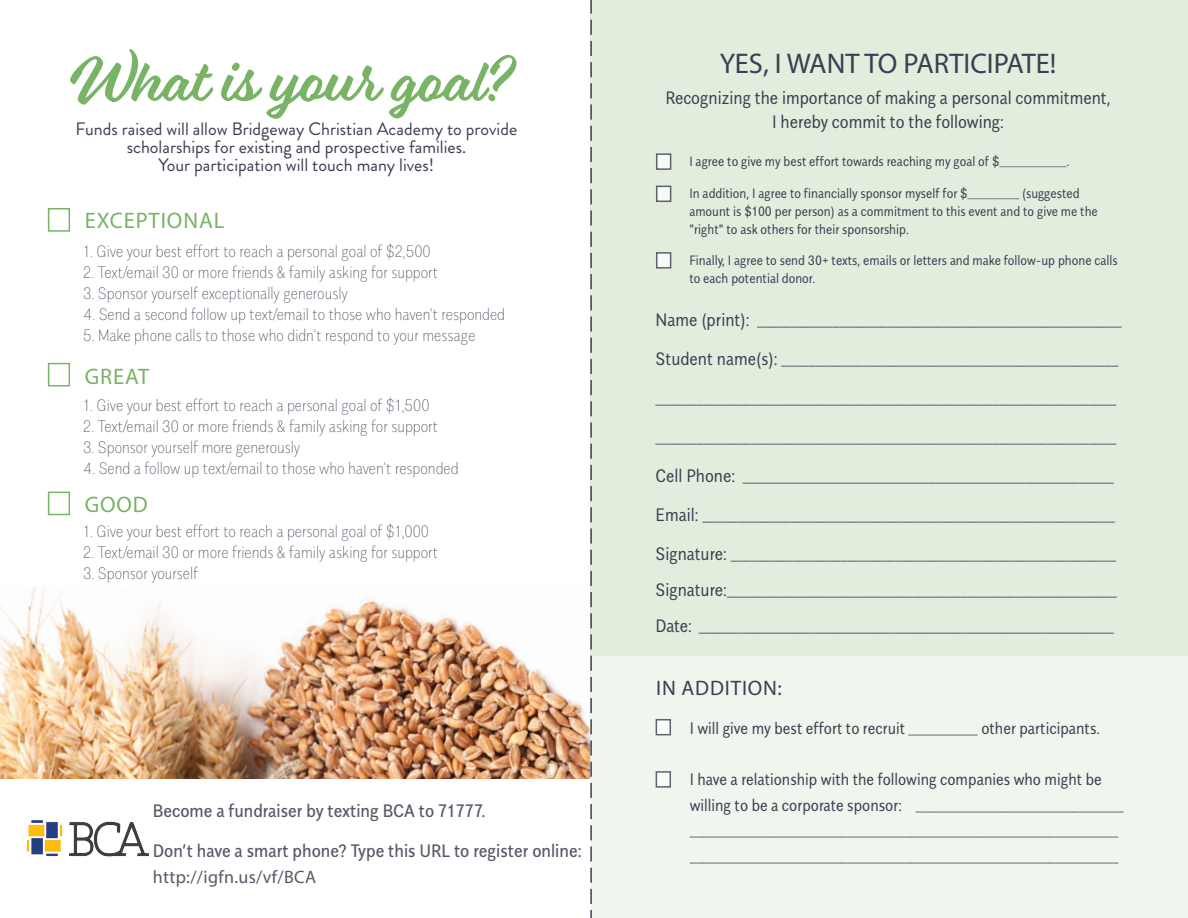
<style>
.page{position:relative;width:1188px;height:918px;background:#fff}
.page>*{position:absolute;margin:0;border:0;box-sizing:border-box;transform-origin:0 0}
.t1{font:60px "Eds Market Main Script";color:#79b365}
.t2{font:28.5px "Myriad Pro";color:#3a3f51}
.t3{font:22.5px "Myriad Pro";letter-spacing:.04em;color:#79b365}
.t4{font:21px "Myriad Pro";letter-spacing:.04em;color:#3a3f51}
.t5{font:300 18px "Alergia Condensed";color:#3a3f51}
.t6{font:18px "Brandon Grotesque";color:#3a3f51}
.t7{font:18px "Alergia Condensed";color:#585868}
.t8{font:18px "Myriad Pro";letter-spacing:.02em;color:#585868}
.t9{font:100 16.5px "Alergia Condensed";color:#3a3f51}
.t10{font:300 16.5px "Alergia Condensed";color:#3a3f51}
.t11{font:300 13.5px/18px "Alergia Condensed";color:#3a3f51}
</style>
<div class="page">
<img style="left:0;top:587px;width:590px;height:192px">
<div style="left:590px;top:0;width:598px;height:918px;background:#e2eddd"></div>
<div style="left:590px;top:656px;width:598px;height:262px;background:#f0f5ed"></div>
<div style="left:656px;top:153px;width:15px;height:17px;background:#f9fbf8;border:2px solid #3a3f51"></div>
<div style="left:656px;top:186px;width:15px;height:16px;background:#f9fbf8;border:2px solid #3a3f51"></div>
<div style="left:656px;top:252px;width:15px;height:17px;background:#f9fbf8;border:2px solid #3a3f51"></div>
<div style="left:48px;top:208px;width:22px;height:24px;background:#fff;border:2px solid #79b365"></div>
<div style="left:48px;top:363px;width:22px;height:24px;background:#fff;border:2px solid #79b365"></div>
<div style="left:48px;top:492px;width:22px;height:23px;background:#fff;border:2px solid #79b365"></div>
<svg style="left:590px;top:0;width:2px;height:918px"></svg>
<div style="left:656px;top:719px;width:15px;height:16px;background:#fff;border:2px solid #3a3f51"></div>
<div style="left:656px;top:771px;width:15px;height:17px;background:#fff;border:2px solid #3a3f51"></div>
<img style="left:27px;top:821px;width:121px;height:36px">
<p class="t1" style="left:70px;top:44px;width:449px">What is your goal?</p>
<p class="t6" style="left:76px;top:116px;width:443px">Funds raised will allow Bridgeway Christian Academy to provide</p>
<p class="t6" style="left:127px;top:134px;width:341px">scholarships for existing and prospective families.</p>
<p class="t6" style="left:159px;top:152px;width:277px">Your participation will touch many lives!</p>
<p class="t3" style="left:85px;top:206px;width:141px">EXCEPTIONAL</p>
<p class="t9" style="left:83px;top:239px;width:349px">1. Give your best effort to reach a personal goal of $2,500</p>
<p class="t9" style="left:83px;top:260px;width:356px">2. Text/email 30 or more friends &amp; family asking for support</p>
<p class="t9" style="left:83px;top:281px;width:266px">3. Sponsor yourself exceptionally generously</p>
<p class="t9" style="left:83px;top:302px;width:424px">4. Send a second follow up text/email to those who haven’t responded</p>
<p class="t9" style="left:83px;top:323px;width:394px">5. Make phone calls to those who didn’t respond to your message</p>
<p class="t3" style="left:85px;top:362px;width:66px">GREAT</p>
<p class="t9" style="left:83px;top:393px;width:348px">1. Give your best effort to reach a personal goal of $1,500</p>
<p class="t9" style="left:83px;top:414px;width:356px">2. Text/email 30 or more friends &amp; family asking for support</p>
<p class="t9" style="left:83px;top:435px;width:219px">3. Sponsor yourself more generously</p>
<p class="t9" style="left:83px;top:456px;width:377px">4. Send a follow up text/email to those who haven’t responded</p>
<p class="t3" style="left:85px;top:491px;width:65px">GOOD</p>
<p class="t9" style="left:83px;top:519px;width:348px">1. Give your best effort to reach a personal goal of $1,000</p>
<p class="t9" style="left:83px;top:540px;width:356px">2. Text/email 30 or more friends &amp; family asking for support</p>
<p class="t9" style="left:83px;top:561px;width:117px">3. Sponsor yourself</p>
<p class="t7" style="left:153px;top:797px;width:334px">Become a fundraiser by texting BCA to 71777.</p>
<p class="t7" style="left:153px;top:837px;width:430px">Don’t have a smart phone? Type this URL to register online:</p>
<p class="t8" style="left:153px;top:866px;width:165px">http://igfn.us/vf/BCA</p>
<p class="t2" style="left:720px;top:46px;width:338px">YES, I WANT TO PARTICIPATE!</p>
<p class="t5" style="left:666px;top:84px;width:447px">Recognizing the importance of making a personal commitment,</p>
<p class="t5" style="left:772px;top:108px;width:233px">I hereby commit to the following:</p>
<p class="t11" style="left:689px;top:152px;width:381px">I agree to give my best effort towards reaching my goal of $_____________.</p>
<p class="t11" style="left:689px;top:183px;width:410px">In addition, I agree to financially sponsor myself for $__________ (suggested amount is $100 per person) as a commitment to this event and to give me the "right" to ask others for their sponsorship.</p>
<p class="t11" style="left:689px;top:251px;width:430px">Finally, I agree to send 30+ texts, emails or letters and make follow-up phone calls to each potential donor.</p>
<p class="t5" style="left:656px;top:306px;width:467px">Name (print): _____________________________________________________</p>
<p class="t5" style="left:656px;top:345px;width:464px">Student name(s): _________________________________________________</p>
<p class="t5" style="left:656px;top:384px;width:462px">___________________________________________________________________</p>
<p class="t5" style="left:656px;top:423px;width:462px">___________________________________________________________________</p>
<p class="t5" style="left:656px;top:462px;width:460px">Cell Phone: ______________________________________________________</p>
<p class="t5" style="left:656px;top:501px;width:461px">Email: ____________________________________________________________</p>
<p class="t5" style="left:656px;top:540px;width:462px">Signature: ________________________________________________________</p>
<p class="t5" style="left:656px;top:576px;width:463px">Signature:_________________________________________________________</p>
<p class="t5" style="left:656px;top:612px;width:460px">Date: ______________________________________________________________</p>
<p class="t4" style="left:656px;top:675px;width:127px">IN ADDITION:</p>
<p class="t10" style="left:690px;top:716px;width:412px">I will give my best effort to recruit ___________ other participants.</p>
<p class="t10" style="left:690px;top:767px;width:414px">I have a relationship with the following companies who might be</p>
<p class="t10" style="left:690px;top:792px;width:436px">willing to be a corporate sponsor: _________________________________</p>
<p class="t10" style="left:690px;top:818px;width:430px">____________________________________________________________________</p>
<p class="t10" style="left:690px;top:843px;width:430px">____________________________________________________________________</p>
</div>
